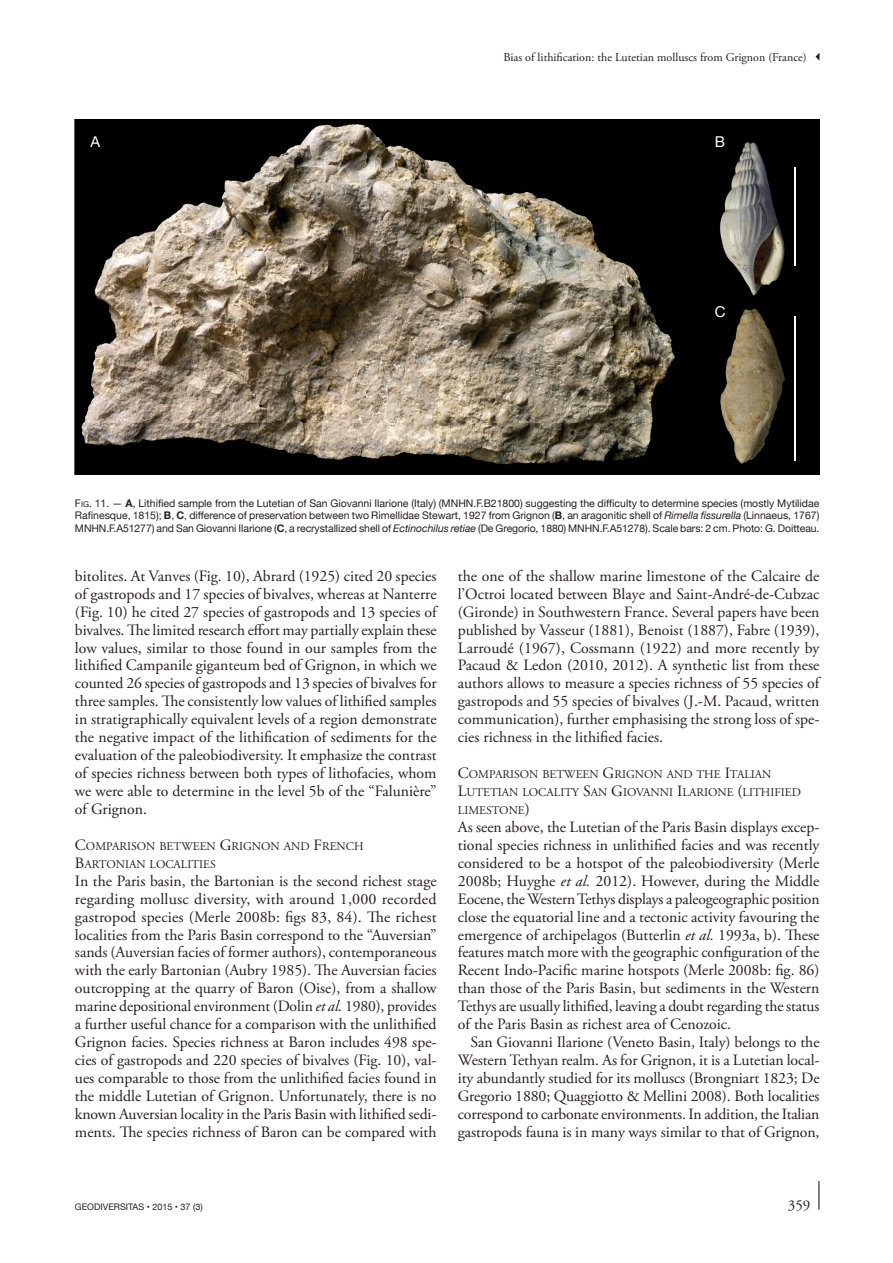
<style>
.page{position:relative;width:893px;height:1263px;background:#fff}
.page>*{position:absolute;margin:0;border:0;box-sizing:border-box;transform-origin:0 0}
.t1{font:15.75px/18px "Adobe Garamond Pro";color:#231f20;text-align:justify}
.t2{font:15px "Adobe Garamond Pro";color:#231f20}
.t3{font:15px "Helvetica Neue";color:#fff}
.t4{font:12px "Adobe Garamond Pro";color:#231f20}
.t5{font:11.85px/18px "Adobe Garamond";color:#231f20}
.t6{font:10.5px/12.8px "Helvetica Neue";letter-spacing:-.005em;color:#231f20;text-align:justify}
.t7{font:9px "Helvetica Neue";color:#231f20}
.s1{font-size:7.8px}
.s2{font-weight:700}
.s3{font-style:italic}
.s4{font-size:15.75px}
</style>
<div class="page">
<svg style="left:818px;top:1181px;width:1px;height:29px"></svg>
<svg style="left:815px;top:53px;width:4px;height:7px"></svg>
<img style="left:75px;top:120px;width:744px;height:355px">
<hr style="left:794px;top:316px;width:2px;height:145px;background:#fff">
<hr style="left:794px;top:167px;width:2px;height:99px;background:#fff">
<p class="t4" style="left:503px;top:52px;width:305px">Bias of lithification: the Lutetian molluscs from Grignon (France)</p>
<p class="t3" style="left:91px;top:136px;width:11px">A</p>
<p class="t3" style="left:715px;top:136px;width:12px">B</p>
<p class="t3" style="left:715px;top:306px;width:12px">C</p>
<p class="t6" style="left:75px;top:496px;width:746px">F<span class="s1">IG</span>. 11. — <span class="s2">A</span>, Lithified sample from the Lutetian of San Giovanni Ilarione (Italy) (MNHN.F.B21800) suggesting the difficulty to determine species (mostly Mytilidae Rafinesque, 1815); <span class="s2">B</span>, <span class="s2">C</span>, difference of preservation between two Rimellidae Stewart, 1927 from Grignon (<span class="s2">B</span>, an aragonitic shell of <span class="s3">Rimella fissurella</span> (Linnaeus, 1767)<br>MNHN.F.A51277) and San Giovanni Ilarione (<span class="s2">C</span>, a recrystallized shell of <span class="s3">Ectinochilus retiae</span> (De Gregorio, 1880) MNHN.F.A51278). Scale bars: 2 cm. Photo: G. Doitteau.</p>
<p class="t1" style="left:75px;top:568px;width:363px">bitolites. At Vanves (Fig. 10), Abrard (1925) cited 20 species of gastropods and 17 species of bivalves, whereas at Nanterre (Fig. 10) he cited 27 species of gastropods and 13 species of bivalves. The limited research effort may partially explain these low values, similar to those found in our samples from the lithified Campanile giganteum bed of Grignon, in which we counted 26 species of gastropods and 13 species of bivalves for three samples. The consistently low values of lithified samples in stratigraphically equivalent levels of a region demonstrate the negative impact of the lithification of sediments for the evaluation of the paleobiodiversity. It emphasize the contrast of species richness between both types of lithofacies, whom we were able to determine in the level 5b of the “Falunière” of Grignon.</p>
<p class="t5" style="left:75px;top:838px;width:290px"><span class="s4">C</span>OMPARISON BETWEEN <span class="s4">G</span>RIGNON AND <span class="s4">F</span>RENCH<br><span class="s4">B</span>ARTONIAN LOCALITIES</p>
<p class="t1" style="left:75px;top:873px;width:363px">In the Paris basin, the Bartonian is the second richest stage regarding mollusc diversity, with around 1,000 recorded gastropod species (Merle 2008b: figs 83, 84). The richest localities from the Paris Basin correspond to the “Auversian” sands (Auversian facies of former authors), contemporaneous with the early Bartonian (Aubry 1985). The Auversian facies outcropping at the quarry of Baron (Oise), from a shallow marine depositional environment (Dolin <span class="s3">et al.</span> 1980), provides a further useful chance for a comparison with the unlithified Grignon facies. Species richness at Baron includes 498 spe&shy;cies of gastropods and 220 species of bivalves (Fig. 10), val&shy;ues comparable to those from the unlithified facies found in the middle Lutetian of Grignon. Unfortunately, there is no known Auversian locality in the Paris Basin with lithified sedi&shy;ments. The species richness of Baron can be compared with</p>
<p class="t1" style="left:458px;top:568px;width:363px">the one of the shallow marine limestone of the Calcaire de l’Octroi located between Blaye and Saint-André-de-Cubzac (Gironde) in Southwestern France. Several papers have been published by Vasseur (1881), Benoist (1887), Fabre (1939), Larroudé (1967), Cossmann (1922) and more recently by Pacaud &amp; Ledon (2010, 2012). A synthetic list from these authors allows to measure a species richness of 55 species of gastropods and 55 species of bivalves (J.-M. Pacaud, written communication), further emphasising the strong loss of spe&shy;cies richness in the lithified facies.</p>
<p class="t5" style="left:458px;top:766px;width:344px"><span class="s4">C</span>OMPARISON BETWEEN <span class="s4">G</span>RIGNON AND THE <span class="s4">I</span>TALIAN<br><span class="s4">L</span>UTETIAN LOCALITY <span class="s4">S</span>AN <span class="s4">G</span>IOVANNI <span class="s4">I</span>LARIONE <span class="s4">(</span>LITHIFIED<br>LIMESTONE<span class="s4">)</span></p>
<p class="t1" style="left:458px;top:819px;width:363px">As seen above, the Lutetian of the Paris Basin displays excep&shy;tional species richness in unlithified facies and was recently considered to be a hotspot of the paleobiodiversity (Merle 2008b; Huyghe <span class="s3">et al.</span> 2012). However, during the Middle Eocene, the Western Tethys displays a paleogeographic position close the equatorial line and a tectonic activity favouring the emergence of archipelagos (Butterlin <span class="s3">et al.</span> 1993a, b). These features match more with the geographic configuration of the Recent Indo-Pacific marine hotspots (Merle 2008b: fig. 86) than those of the Paris Basin, but sediments in the Western Tethys are usually lithified, leaving a doubt regarding the status of the Paris Basin as richest area of Cenozoic.</p>
<p class="t1" style="left:458px;top:1035px;width:363px;text-indent:13px">San Giovanni Ilarione (Veneto Basin, Italy) belongs to the Western Tethyan realm. As for Grignon, it is a Lutetian local&shy;ity abundantly studied for its molluscs (Brongniart 1823; De Gregorio 1880; Quaggiotto &amp; Mellini 2008). Both localities correspond to carbonate environments. In addition, the Italian gastropods fauna is in many ways similar to that of Grignon,</p>
<p class="t7" style="left:75px;top:1201px;width:129px">GEODIVERSITAS • 2015 • 37 (3)</p>
<p class="t2" style="left:787px;top:1199px;width:24px">359</p>
</div>
